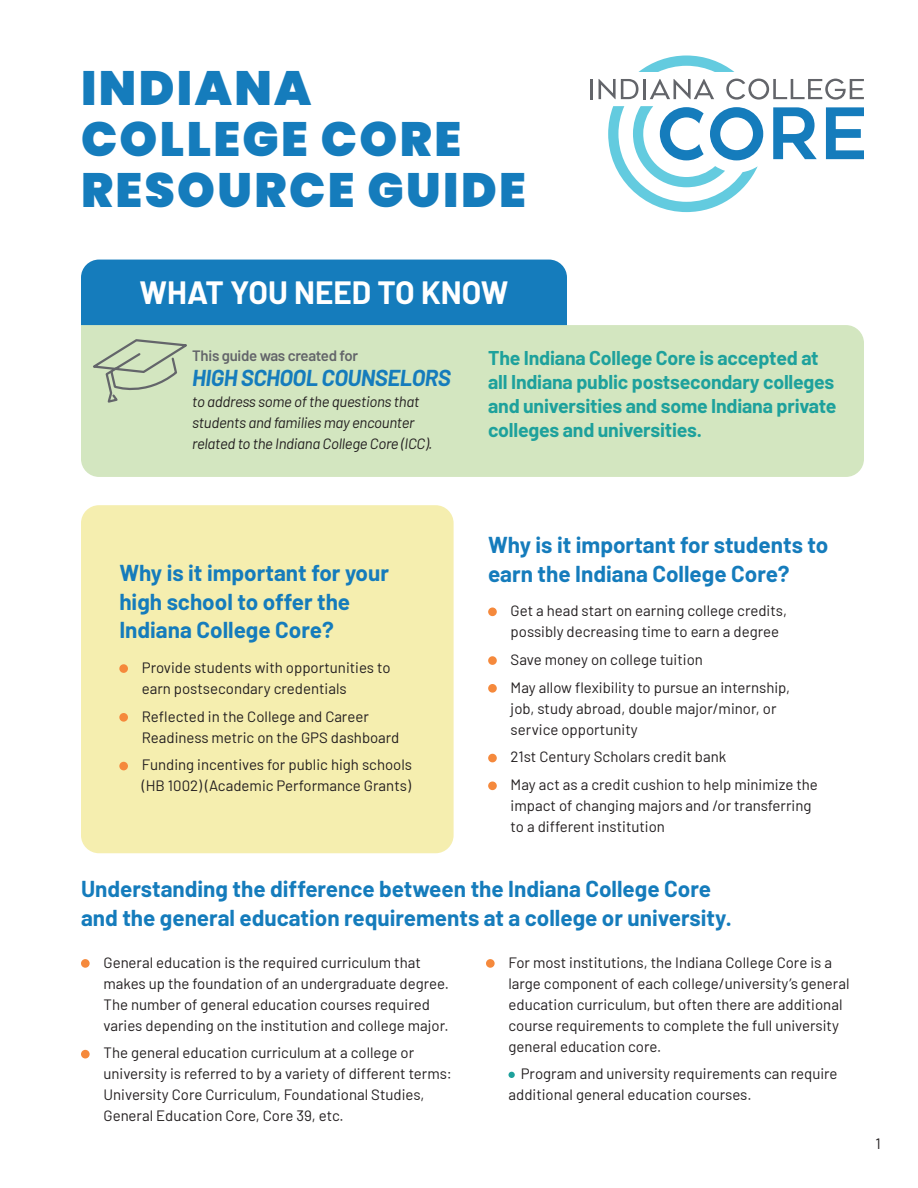
<style>
.page{position:relative;width:918px;height:1188px;background:#fff}
.page>*{position:absolute;margin:0;border:0;box-sizing:border-box;transform-origin:0 0}
.Headline{font:900 48.15px/51px "Poppins";letter-spacing:.05em;color:#157cbc}
.subhead{font:700 31.5px "Barlow";color:#fff}
.subhead-2{font:700 22.5px/28.5px "Barlow";color:#157cbc}
.Body{font:italic 700 22.5px "Barlow";letter-spacing:-.02em;color:#157cbc}
.Body-2{font:700 19.5px/24px "Barlow";letter-spacing:-.01em;color:#1ea19c}
.Numbered_list{font:15px/21px "Barlow";color:#231f20}
.Body-3{font:15px/21px "Barlow";color:#231f20}
.Body-4{font:italic 15px/21px "Barlow";letter-spacing:-.02em;color:#231f20}
.Body-5{font:600 15px "Barlow";letter-spacing:-.02em;color:#63656a}
</style>
<div class="page">
<div style="left:81px;top:260px;width:486px;height:127px;background:#157cbc;border-radius:18px"></div>
<div style="left:81px;top:505px;width:373px;height:348px;background:#f5eeaf;border-radius:18px"></div>
<div style="left:81px;top:325px;width:783px;height:152px;background:#d3e6c0"></div>
<div style="left:488px;top:608px;width:9px;height:8px;background:#f5893c;border-radius:50%"></div>
<div style="left:488px;top:656px;width:9px;height:9px;background:#f5893c;border-radius:50%"></div>
<div style="left:488px;top:684px;width:9px;height:9px;background:#f5893c;border-radius:50%"></div>
<div style="left:488px;top:754px;width:9px;height:8px;background:#f5893c;border-radius:50%"></div>
<div style="left:488px;top:782px;width:9px;height:8px;background:#f5893c;border-radius:50%"></div>
<div style="left:81px;top:959px;width:9px;height:9px;background:#f5893c;border-radius:50%"></div>
<div style="left:81px;top:1050px;width:9px;height:8px;background:#f5893c;border-radius:50%"></div>
<div style="left:486px;top:959px;width:9px;height:9px;background:#f5893c;border-radius:50%"></div>
<svg style="left:509px;top:1072px;width:6px;height:6px"></svg>
<hr style="left:590px;top:79px;width:3px;height:20px;background:#63656a">
<svg style="left:599px;top:79px;width:39px;height:20px"></svg>
<hr style="left:643px;top:79px;width:3px;height:20px;background:#63656a">
<svg style="left:650px;top:79px;width:64px;height:20px"></svg>
<svg style="left:726px;top:79px;width:138px;height:21px"></svg>
<svg style="left:773px;top:107px;width:44px;height:52px"></svg>
<svg style="left:826px;top:107px;width:38px;height:52px"></svg>
<svg style="left:608px;top:106px;width:155px;height:106px"></svg>
<svg style="left:638px;top:56px;width:96px;height:16px"></svg>
<div style="left:119px;top:664px;width:9px;height:9px;background:#f5893c;border-radius:50%"></div>
<div style="left:119px;top:713px;width:9px;height:9px;background:#f5893c;border-radius:50%"></div>
<div style="left:119px;top:762px;width:9px;height:8px;background:#f5893c;border-radius:50%"></div>
<svg style="left:87px;top:337px;width:106px;height:68px;background:#c6d7b6"></svg>
<p class="Headline" style="left:81px;top:62px;width:232px">INDIANA</p>
<p class="Headline" style="left:81px;top:113px;width:446px">COLLEGE CORE<br>RESOURCE GUIDE</p>
<p class="subhead" style="left:140px;top:270px;width:370px">WHAT YOU NEED TO KNOW</p>
<p class="Body-5" style="left:192px;top:344px;width:167px">This guide was created for</p>
<p class="Body" style="left:192px;top:361px;width:260px">HIGH SCHOOL COUNSELORS</p>
<p class="Body-4" style="left:192px;top:390px;width:242px">to address some of the questions that students and families may encounter related to the Indiana College Core (ICC).</p>
<p class="Body-2" style="left:488px;top:345px;width:350px">The Indiana College Core is accepted at all Indiana public postsecondary colleges and universities and some Indiana private colleges and universities.</p>
<p class="subhead-2" style="left:119px;top:557px;width:271px">Why is it important for your high school to offer the<br>Indiana College Core?</p>
<p class="Numbered_list" style="left:142px;top:656px;width:250px">Provide students with opportunities to earn postsecondary credentials</p>
<p class="Body-3" style="left:142px;top:705px;width:259px">Reflected in the College and Career<br>Readiness metric on the GPS dashboard</p>
<p class="Body-3" style="left:142px;top:753px;width:272px">Funding incentives for public high schools (HB 1002) (Academic Performance Grants)</p>
<p class="subhead-2" style="left:488px;top:529px;width:342px">Why is it important for students to earn the Indiana College Core?</p>
<p class="Numbered_list" style="left:511px;top:599px;width:278px">Get a head start on earning college credits, possibly decreasing time to earn a degree</p>
<p class="Numbered_list" style="left:511px;top:648px;width:194px">Save money on college tuition</p>
<p class="Numbered_list" style="left:511px;top:676px;width:281px">May allow flexibility to pursue an internship, job, study abroad, double major/minor, or service opportunity</p>
<p class="Numbered_list" style="left:511px;top:745px;width:217px">21st Century Scholars credit bank</p>
<p class="Numbered_list" style="left:511px;top:773px;width:309px">May act as a credit cushion to help minimize the impact of changing majors and /or transferring to a different institution</p>
<p class="subhead-2" style="left:81px;top:873px;width:652px">Understanding the difference between the Indiana College Core and the general education requirements at a college or university.</p>
<p class="Numbered_list" style="left:104px;top:951px;width:347px">General education is the required curriculum that makes up the foundation of an undergraduate degree.<br>The number of general education courses required varies depending on the institution and college major.</p>
<p class="Numbered_list" style="left:104px;top:1041px;width:350px">The general education curriculum at a college or university is referred to by a variety of different terms:<br>University Core Curriculum, Foundational Studies, General Education Core, Core 39, etc.</p>
<p class="Numbered_list" style="left:508px;top:951px;width:342px">For most institutions, the Indiana College Core is a large component of each college/university’s general education curriculum, but often there are additional course requirements to complete the full university general education core.</p>
<p class="Numbered_list" style="left:508px;top:1062px;width:331px;text-indent:12px">Program and university requirements can require additional general education courses.</p>
<p class="Numbered_list" style="left:875px;top:1132px;width:7px">1</p>
</div>
